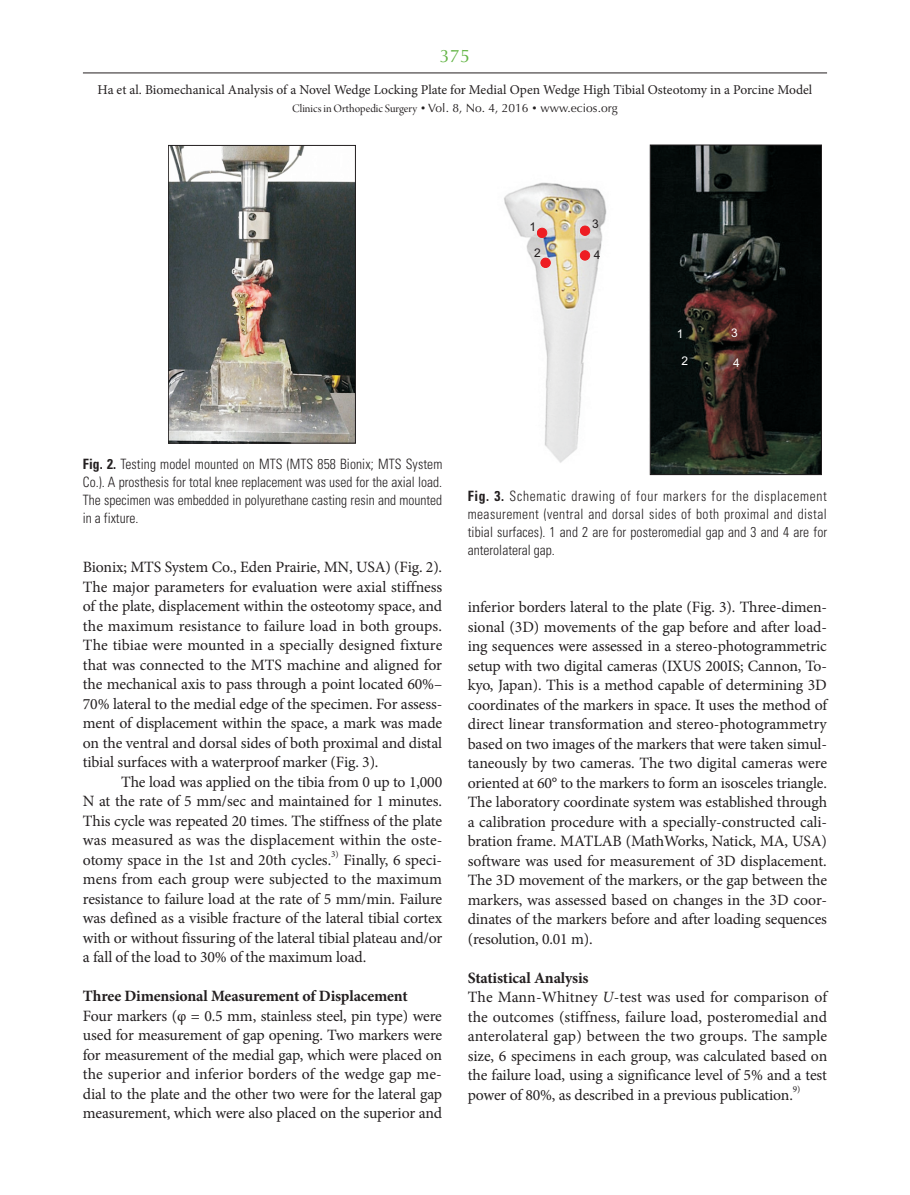
<style>
.page{position:relative;width:910px;height:1195px;background:#fff}
.page>*{position:absolute;margin:0;border:0;box-sizing:border-box;transform-origin:0 0}
.t1{font:18px "Optima LT Std";color:#63b445}
.t2{font:15.75px/19.5px "Minion Pro";letter-spacing:-.005em;color:#231f20;text-align:justify}
.t3{font:700 15.75px "Minion Pro";letter-spacing:-.01em;color:#231f20}
.t4{font:300 condensed 14.25px/18px "Univers";color:#231f20;text-align:justify;scale:.95 1}
.t5{font:13.5px "Minion Pro";letter-spacing:-.005em;color:#231f20}
.t6{font:12px "Optima LT Std";color:#231f20}
.t7{font:12px/26.1px "Arial";color:#231f20;text-align:center}
.t8{font:12px "Arial";color:#fff}
.t9{font:9.15px "Minion Pro";color:#231f20}
.s1{font-family:"Arno Pro Display"}
.s2{font-size:9px}
.s3{font-weight:700}
.s4{font-style:italic}
</style>
<div class="page">
<hr style="left:83px;top:73px;width:744px;height:1px;background:#231f20">
<img style="left:504px;top:145px;width:316px;height:330px">
<div style="left:650px;top:145px;width:172px;height:330px;border:1px solid #231f20"></div>
<div style="left:537px;top:228px;width:10px;height:10px;background:#ee1d23;border-radius:50%"></div>
<div style="left:537px;top:228px;width:10px;height:10px;border:1px solid #ee1d23;border-radius:50%"></div>
<div style="left:541px;top:258px;width:9px;height:9px;background:#ee1d23;border-radius:50%"></div>
<div style="left:541px;top:258px;width:9px;height:10px;border:1px solid #ee1d23;border-radius:50%"></div>
<div style="left:580px;top:251px;width:10px;height:9px;background:#ee1d23;border-radius:50%"></div>
<div style="left:580px;top:251px;width:10px;height:9px;border:1px solid #ee1d23;border-radius:50%"></div>
<div style="left:580px;top:226px;width:10px;height:9px;background:#ee1d23;border-radius:50%"></div>
<div style="left:580px;top:226px;width:10px;height:10px;border:1px solid #ee1d23;border-radius:50%"></div>
<img style="left:170px;top:147px;width:184px;height:294px">
<div style="left:168px;top:145px;width:188px;height:298px;border:1px solid #231f20"></div>
<p class="t1" style="left:440px;top:45px;width:32px">375</p>
<p class="t5" style="left:98px;top:80px;width:716px">Ha et al. Biomechanical Analysis of a Novel Wedge Locking Plate for Medial Open Wedge High Tibial Osteotomy in a Porcine Model</p>
<p class="t6" style="left:292px;top:101px;width:327px"><span class="s1">Clinics in Orthopedic Surgery</span> <span class="s2">•</span> Vol. 8, No. 4, 2016 <span class="s2">•</span> www.ecios.org</p>
<p class="t7" style="left:529px;top:214px;width:13px">1<br>2</p>
<p class="t7" style="left:592px;top:211px;width:8px">3</p>
<p class="t7" style="left:594px;top:241px;width:8px">4</p>
<p class="t8" style="left:677px;top:327px;width:8px">1</p>
<p class="t8" style="left:681px;top:354px;width:8px">2</p>
<p class="t8" style="left:731px;top:325px;width:8px">3</p>
<p class="t8" style="left:733px;top:355px;width:8px">4</p>
<p class="t4" style="left:83px;top:455px;width:380px"><span class="s3">Fig. 2.</span> Testing model mounted on MTS (MTS 858 Bionix; MTS System Co.). A prosthesis for total knee replacement was used for the axial load.<br>The specimen was embedded in polyurethane casting resin and mounted in a fixture.</p>
<p class="t2" style="left:83px;top:557px;width:361px">Bionix; MTS System Co., Eden Prairie, MN, USA) (Fig. 2).<br>The major parameters for evaluation were axial stiffness of the plate, displacement within the osteotomy space, and the maximum resistance to failure load in both groups.<br>The tibiae were mounted in a specially designed fixture that was connected to the MTS machine and aligned for the mechanical axis to pass through a point located 60%– 70% lateral to the medial edge of the specimen. For assess&shy;ment of displacement within the space, a mark was made on the ventral and dorsal sides of both proximal and distal tibial surfaces with a waterproof marker (Fig. 3).</p>
<p class="t2" style="left:83px;top:772px;width:361px;text-indent:38px">The load was applied on the tibia from 0 up to 1,000<br>N at the rate of 5 mm/sec and maintained for 1 minutes.<br>This cycle was repeated 20 times. The stiffness of the plate was measured as was the displacement within the oste&shy;otomy space in the 1st and 20th cycles.</p>
<p class="t9" style="left:331px;top:848px;width:9px">3)</p>
<p class="t2" style="left:83px;top:850px;width:361px;text-indent:260px">Finally, 6 speci&shy;mens from each group were subjected to the maximum resistance to failure load at the rate of 5 mm/min. Failure was defined as a visible fracture of the lateral tibial cortex with or without fissuring of the lateral tibial plateau and/or a fall of the load to 30% of the maximum load.</p>
<p class="t3" style="left:83px;top:985px;width:326px">Three Dimensional Measurement of Displacement</p>
<p class="t2" style="left:83px;top:1006px;width:361px">Four markers (φ = 0.5 mm, stainless steel, pin type) were used for measurement of gap opening. Two markers were for measurement of the medial gap, which were placed on the superior and inferior borders of the wedge gap me&shy;dial to the plate and the other two were for the lateral gap measurement, which were also placed on the superior and</p>
<p class="t4" style="left:468px;top:487px;width:380px"><span class="s3">Fig. 3.</span> Schematic drawing of four markers for the displacement measurement (ventral and dorsal sides of both proximal and distal tibial surfaces). 1 and 2 are for posteromedial gap and 3 and 4 are for anterolateral gap.</p>
<p class="t2" style="left:468px;top:597px;width:361px">inferior borders lateral to the plate (Fig. 3). Three-dimen&shy;sional (3D) movements of the gap before and after load&shy;ing sequences were assessed in a stereo-photogrammetric setup with two digital cameras (IXUS 200IS; Cannon, To&shy;kyo, Japan). This is a method capable of determining 3D coordinates of the markers in space. It uses the method of direct linear transformation and stereo-photogrammetry based on two images of the markers that were taken simul&shy;taneously by two cameras. The two digital cameras were oriented at 60° to the markers to form an isosceles triangle.<br>The laboratory coordinate system was established through a calibration procedure with a specially-constructed cali&shy;bration frame. MATLAB (MathWorks, Natick, MA, USA) software was used for measurement of 3D displacement.<br>The 3D movement of the markers, or the gap between the markers, was assessed based on changes in the 3D coor&shy;dinates of the markers before and after loading sequences (resolution, 0.01 m).</p>
<p class="t2" style="left:468px;top:968px;width:361px;text-align:left"><span class="s3">Statistical Analysis<br></span>The Mann-Whitney <span class="s4">U</span>-test was used for comparison of the outcomes (stiffness, failure load, posteromedial and anterolateral gap) between the two groups. The sample size, 6 specimens in each group, was calculated based on the failure load, using a significance level of 5% and a test power of 80%, as described in a previous publication.</p>
<p class="t9" style="left:793px;top:1083px;width:9px">9)</p>
</div>
